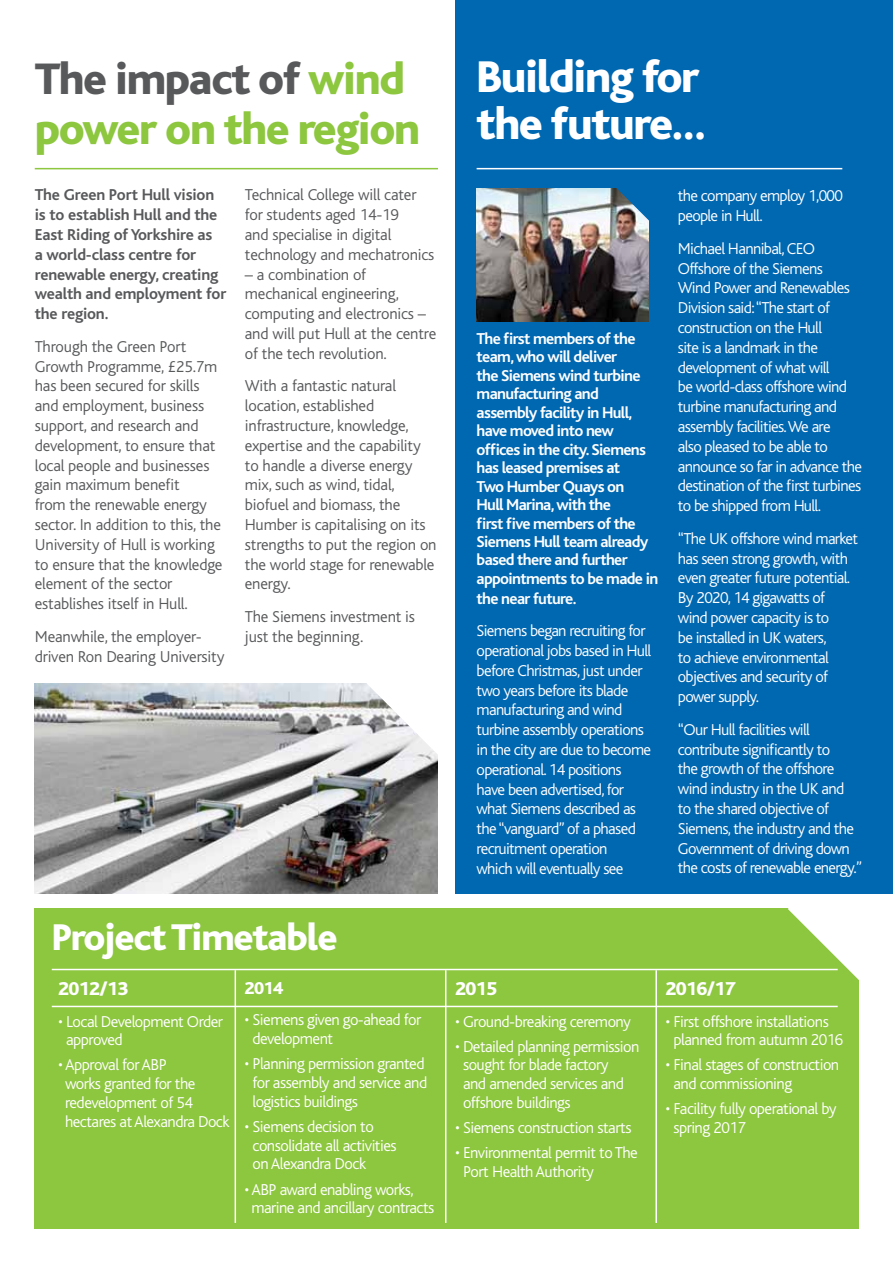
<style>
.page{position:relative;width:893px;height:1263px;background:#fff}
.page>*{position:absolute;margin:0;border:0;box-sizing:border-box;transform-origin:0 0}
.t1{font:800 46.5px/46.5px "Bliss";letter-spacing:-.03em;color:#fff}
.t2{font:800 46.2px/49.5px "Bliss";letter-spacing:-.03em;color:#8dc63f}
.t3{font:800 39px "Bliss";letter-spacing:-.03em;color:#fff}
.t4{font:800 19.5px "Bliss";letter-spacing:-.03em;color:#fff}
.t5{font:800 18px "Bliss";color:#fff}
.t6{font:300 16.5px/19.8px "Bliss";letter-spacing:-.04em;color:#fff}
.t7{font:300 16.5px/19.8px "Bliss";letter-spacing:-.01em;color:#58595b}
.t8{font:700 16.5px/18.6px "Bliss";letter-spacing:-.04em;color:#fff}
.t9{font:700 16.5px/19.8px "Bliss";letter-spacing:-.01em;color:#58595b}
.s1{color:#58595b}
</style>
<div class="page">
<svg style="left:34px;top:715px;width:1px;height:142px"></svg>
<img style="left:35px;top:684px;width:403px;height:209px">
<svg style="left:367px;top:684px;width:71px;height:71px"></svg>
<div style="left:34px;top:909px;width:825px;height:320px;background:#8dc63f"></div>
<svg style="left:788px;top:893px;width:105px;height:87px"></svg>
<div style="left:455px;top:0;width:438px;height:893px;background:#0067b1"></div>
<img style="left:477px;top:189px;width:171px;height:133px">
<svg style="left:605px;top:167px;width:113px;height:66px"></svg>
<hr style="left:477px;top:168px;width:365px;height:1px;background:#fff">
<hr style="left:35px;top:168px;width:403px;height:1px;background:#8dc63f">
<hr style="left:52px;top:969px;width:786px;height:1px;background:#fff">
<hr style="left:235px;top:970px;width:1px;height:253px;background:#fff">
<hr style="left:445px;top:970px;width:1px;height:253px;background:#fff">
<hr style="left:655px;top:970px;width:2px;height:253px;background:#fff">
<hr style="left:52px;top:1006px;width:786px;height:1px;background:#fff">
<h2 class="t2" style="left:35px;top:55px;width:387px"><span class="s1">The impact of</span> wind power on the region</h2>
<p class="t9" style="left:35px;top:185px;width:193px">The Green Port Hull vision is to establish Hull and the<br>East Riding of Yorkshire as<br>a world-class centre for renewable energy, creating wealth and employment for the region.</p>
<p class="t7" style="left:35px;top:337px;width:189px">Through the Green Port<br>Growth Programme, £25.7m has been secured for skills and employment, business support, and research and development, to ensure that local people and businesses gain maximum benefit<br>from the renewable energy sector. In addition to this, the<br>University of Hull is working to ensure that the knowledge element of the sector establishes itself in Hull.</p>
<p class="t7" style="left:35px;top:627px;width:191px">Meanwhile, the employer&shy;driven Ron Dearing University</p>
<p class="t7" style="left:245px;top:185px;width:191px">Technical College will cater for students aged 14-19<br>and specialise in digital technology and mechatronics</p>
<p class="t7" style="left:245px;top:265px;width:193px">– a combination of mechanical engineering, computing and electronics – and will put Hull at the centre of the tech revolution.</p>
<p class="t7" style="left:245px;top:376px;width:193px">With a fantastic natural location, established infrastructure, knowledge, expertise and the capability to handle a diverse energy mix, such as wind, tidal, biofuel and biomass, the<br>Humber is capitalising on its strengths to put the region on the world stage for renewable energy.</p>
<p class="t7" style="left:245px;top:607px;width:172px">The Siemens investment is just the beginning.</p>
<h3 class="t3" style="left:52px;top:916px;width:287px">Project Timetable</h3>
<p class="t4" style="left:58px;top:978px;width:72px">2012/13</p>
<p class="t6" style="left:66px;top:1012px;width:158px;line-height:18.8px;text-indent:-8px">• Local Development Order approved</p>
<p class="t6" style="left:65px;top:1056px;width:166px;line-height:18.8px;text-indent:-7px">• Approval for ABP<br>works granted for the redevelopment of 54 hectares at Alexandra Dock</p>
<p class="t5" style="left:244px;top:979px;width:40px">2014</p>
<p class="t6" style="left:253px;top:1011px;width:170px;line-height:18.8px;text-indent:-8px">• Siemens given go-ahead for development</p>
<p class="t6" style="left:253px;top:1055px;width:176px;line-height:18.8px;text-indent:-8px">• Planning permission granted for assembly and service and logistics buildings</p>
<p class="t6" style="left:253px;top:1117px;width:146px;line-height:18.8px;text-indent:-8px">• Siemens decision to consolidate all activities on Alexandra Dock</p>
<p class="t6" style="left:251px;top:1180px;width:184px;line-height:18.8px;text-indent:-7px">• ABP award enabling works, marine and ancillary contracts</p>
<h1 class="t1" style="left:477px;top:55px;width:231px">Building for the future…</h1>
<p class="t8" style="left:477px;top:330px;width:183px">The first members of the team, who will deliver<br>the Siemens wind turbine manufacturing and assembly facility in Hull, have moved into new offices in the city. Siemens has leased premises at<br>Two Humber Quays on<br>Hull Marina, with the<br>first five members of the<br>Siemens Hull team already based there and further appointments to be made in the near future.</p>
<p class="t6" style="left:477px;top:621px;width:176px">Siemens began recruiting for operational jobs based in Hull before Christmas, just under two years before its blade manufacturing and wind turbine assembly operations in the city are due to become operational. 14 positions have been advertised, for what Siemens described as the “vanguard” of a phased recruitment operation<br>which will eventually see</p>
<p class="t6" style="left:678px;top:186px;width:167px">the company employ 1,000 people in Hull.</p>
<p class="t6" style="left:678px;top:239px;width:186px">Michael Hannibal, CEO<br>Offshore of the Siemens<br>Wind Power and Renewables<br>Division said: “The start of construction on the Hull<br>site is a landmark in the development of what will<br>be world-class offshore wind turbine manufacturing and assembly facilities.We are<br>also pleased to be able to announce so far in advance the destination of the first turbines to be shipped from Hull.</p>
<p class="t6" style="left:678px;top:529px;width:182px">“The UK offshore wind market has seen strong growth, with even greater future potential.<br>By 2020, 14 gigawatts of wind power capacity is to<br>be installed in UK waters,<br>to achieve environmental objectives and security of power supply.</p>
<p class="t6" style="left:678px;top:720px;width:186px">“Our Hull facilities will contribute significantly to<br>the growth of the offshore wind industry in the UK and<br>to the shared objective of<br>Siemens, the industry and the<br>Government of driving down the costs of renewable energy.”</p>
<p class="t4" style="left:455px;top:978px;width:43px">2015</p>
<p class="t6" style="left:455px;top:1011px;width:178px">• Ground-breaking ceremony</p>
<p class="t6" style="left:463px;top:1037px;width:178px;line-height:18.8px;text-indent:-8px">• Detailed planning permission sought for blade factory<br>and amended services and offshore buildings</p>
<p class="t6" style="left:455px;top:1118px;width:178px">• Siemens construction starts</p>
<p class="t6" style="left:463px;top:1144px;width:176px;line-height:18.8px;text-indent:-8px">• Environmental permit to The<br>Port Health Authority</p>
<p class="t4" style="left:665px;top:978px;width:72px">2016/17</p>
<p class="t6" style="left:673px;top:1012px;width:171px;line-height:18.8px;text-indent:-8px">• First offshore installations planned from autumn 2016</p>
<p class="t6" style="left:673px;top:1056px;width:167px;line-height:18.8px;text-indent:-8px">• Final stages of construction and commissioning</p>
<p class="t6" style="left:673px;top:1100px;width:165px;line-height:18.8px;text-indent:-8px">• Facility fully operational by spring 2017</p>
</div>
